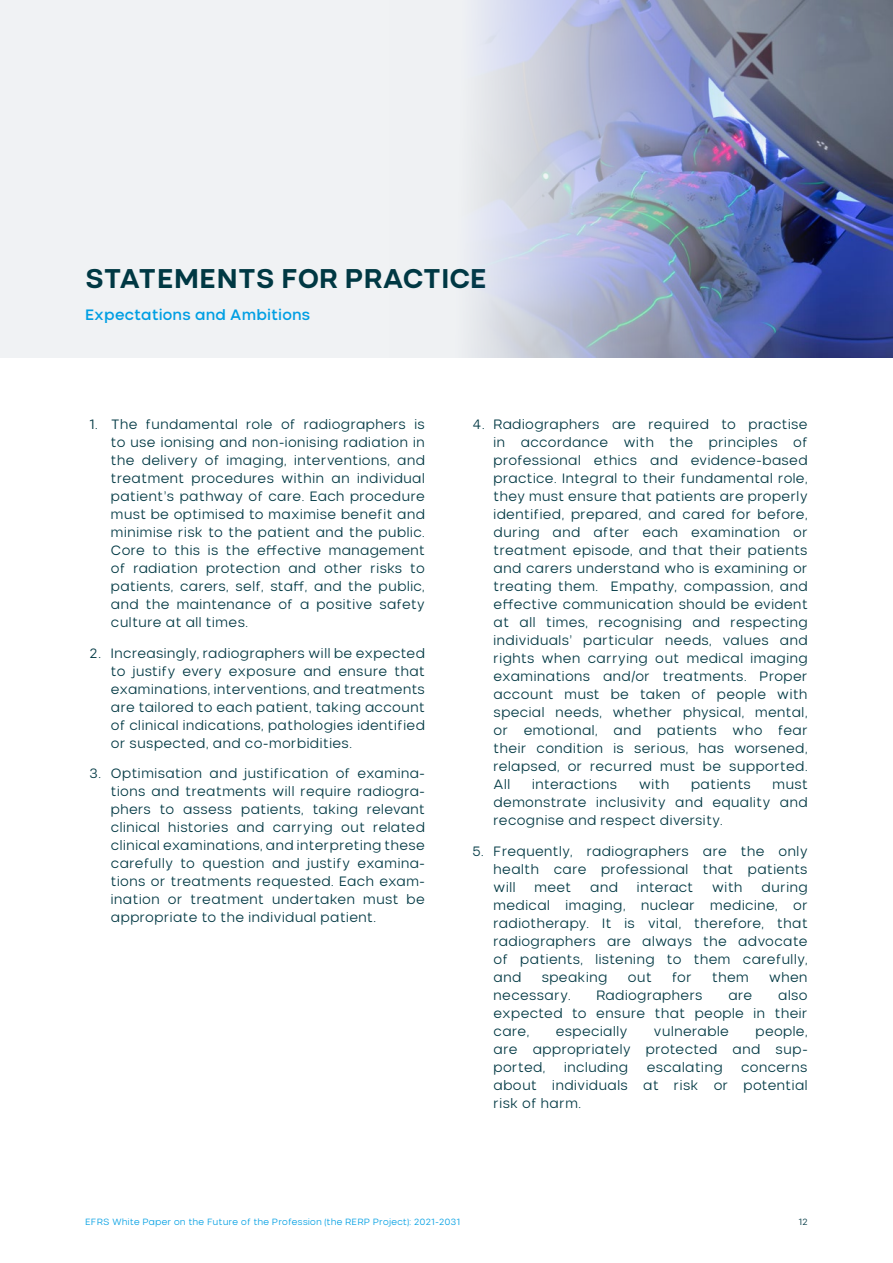
<style>
.page{position:relative;width:893px;height:1263px;background:#fff}
.page>*{position:absolute;margin:0;border:0;box-sizing:border-box;transform-origin:0 0}
.t1{font:700 27px "Nominee";letter-spacing:-.015em;color:#003843}
.h2_statements{font:500 15px "Nominee";letter-spacing:-.015em;color:#009fe3}
.t2{font:300 13.5px/18px "Nominee";letter-spacing:-.02em;color:#003843;text-align:justify}
.t3{font:300 9px "Nominee";letter-spacing:-.02em;color:#009fe3}
.t4{font:300 9px "Nominee";color:#003843}
</style>
<div class="page">
<div style="left:0;top:0;width:893px;height:357px;background:#f0f2f4"></div>
<img style="left:474px;top:0;width:419px;height:357px">
<p class="t1" style="left:85px;top:262px;width:404px">STATEMENTS FOR PRACTICE</p>
<p class="h2_statements" style="left:85px;top:306px;width:227px">Expectations and Ambitions</p>
<p class="t2" style="left:111px;top:415px;width:316px;text-indent:-21px">1. The fundamental role of radiographers is to use ionising and non-ionising radiation in the delivery of imaging, interventions, and treatment procedures within an individual patient’s pathway of care. Each procedure must be optimised to maximise benefit and minimise risk to the patient and the public.<br>Core to this is the effective management of radiation protection and other risks to patients, carers, self, staff, and the public, and the maintenance of a positive safety culture at all times.</p>
<p class="t2" style="left:111px;top:643px;width:316px;text-indent:-21px">2. Increasingly, radiographers will be expected to justify every exposure and ensure that examinations, interventions, and treatments are tailored to each patient, taking account of clinical indications, pathologies identified or suspected, and co-morbidities.</p>
<p class="t2" style="left:111px;top:764px;width:316px;text-indent:-21px">3. Optimisation and justification of examina&shy;tions and treatments will require radiogra&shy;phers to assess patients, taking relevant clinical histories and carrying out related clinical examinations, and interpreting these carefully to question and justify examina&shy;tions or treatments requested. Each exam&shy;ination or treatment undertaken must be appropriate to the individual patient.</p>
<p class="t2" style="left:493px;top:415px;width:316px;text-indent:-21px">4. Radiographers are required to practise in accordance with the principles of professional ethics and evidence-based practice. Integral to their fundamental role, they must ensure that patients are properly identified, prepared, and cared for before, during and after each examination or treatment episode, and that their patients and carers understand who is examining or treating them. Empathy, compassion, and effective communication should be evident at all times, recognising and respecting individuals’ particular needs, values and rights when carrying out medical imaging examinations and/or treatments. Proper account must be taken of people with special needs, whether physical, mental, or emotional, and patients who fear their condition is serious, has worsened, relapsed, or recurred must be supported.<br>All</p>
<p class="t2" style="left:532px;top:775px;width:87px">interactions</p>
<p class="t2" style="left:639px;top:775px;width:32px">with</p>
<p class="t2" style="left:691px;top:775px;width:62px">patients</p>
<p class="t2" style="left:493px;top:775px;width:316px;text-indent:279px">must demonstrate inclusivity and equality and recognise and respect diversity.</p>
<p class="t2" style="left:493px;top:841px;width:316px;text-indent:-21px">5. Frequently, radiographers are the only health care professional that patients will</p>
<p class="t2" style="left:493px;top:877px;width:316px;text-indent:268px">during medical imaging, nuclear medicine, or radiotherapy. It is vital, therefore, that radiographers are always the advocate of patients, listening to them carefully, and</p>
<p class="t2" style="left:534px;top:877px;width:39px">meet</p>
<p class="t2" style="left:590px;top:877px;width:30px">and</p>
<p class="t2" style="left:637px;top:877px;width:58px">interact</p>
<p class="t2" style="left:712px;top:877px;width:32px">with</p>
<p class="t2" style="left:541px;top:967px;width:68px">speaking</p>
<p class="t2" style="left:627px;top:967px;width:26px">out</p>
<p class="t2" style="left:672px;top:967px;width:22px">for</p>
<p class="t2" style="left:712px;top:967px;width:39px">them</p>
<p class="t2" style="left:769px;top:967px;width:41px">when</p>
<p class="t2" style="left:493px;top:985px;width:79px">necessary.</p>
<p class="t2" style="left:596px;top:985px;width:108px">Radiographers</p>
<p class="t2" style="left:728px;top:985px;width:26px">are</p>
<p class="t2" style="left:493px;top:985px;width:316px;text-indent:285px">also expected to ensure that people in their care,</p>
<p class="t2" style="left:555px;top:1021px;width:74px">especially</p>
<p class="t2" style="left:654px;top:1021px;width:77px">vulnerable</p>
<p class="t2" style="left:493px;top:1021px;width:316px;text-indent:262px">people, are appropriately protected and sup&shy;ported,</p>
<p class="t2" style="left:564px;top:1057px;width:66px">including</p>
<p class="t2" style="left:646px;top:1057px;width:78px">escalating</p>
<p class="t2" style="left:493px;top:1057px;width:316px;text-indent:247px">concerns about individuals at risk or potential risk of harm.</p>
<p class="t3" style="left:85px;top:1216px;width:377px">EFRS White Paper on the Future of the Profession (the RERP Project): 2021-2031</p>
<p class="t4" style="left:798px;top:1216px;width:11px">12</p>
</div>
